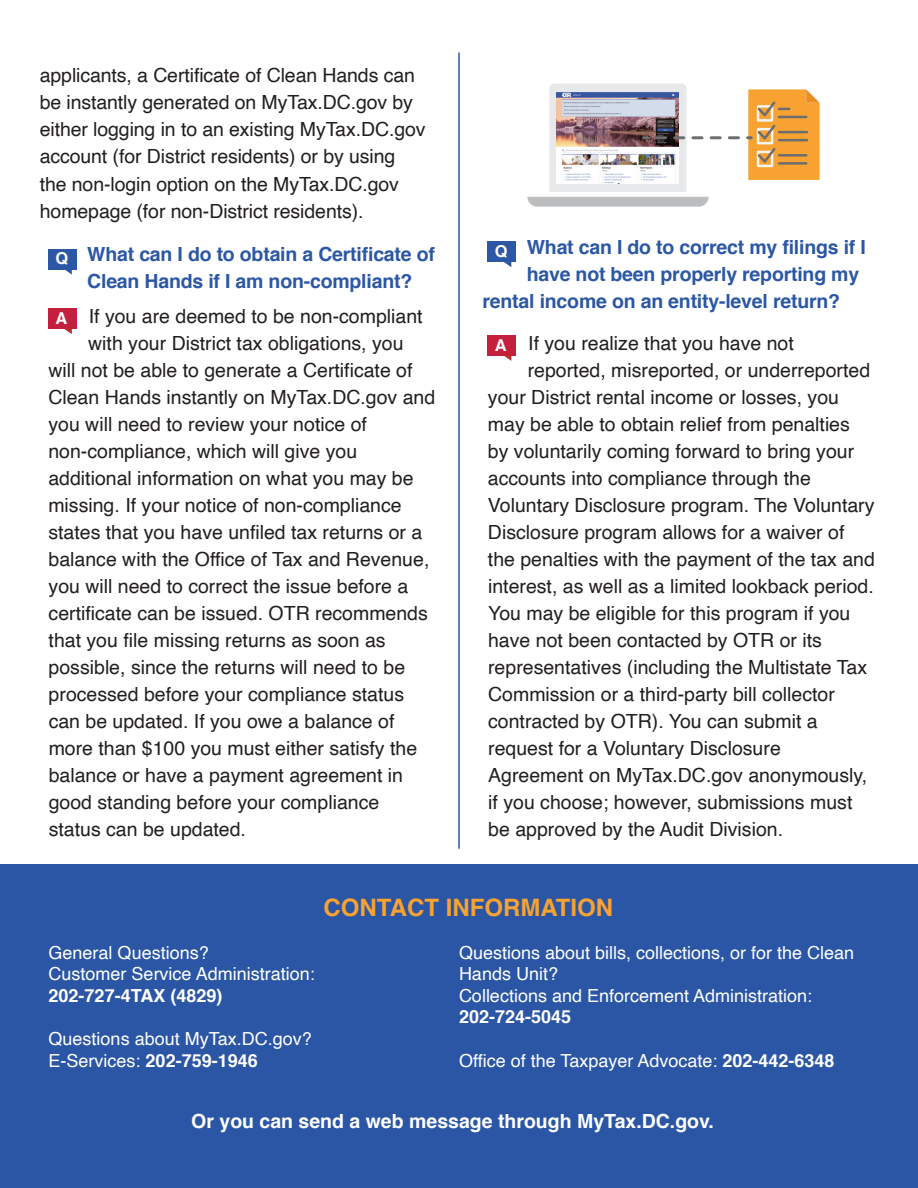
<style>
.page{position:relative;width:918px;height:1188px;background:#fff}
.page>*{position:absolute;margin:0;border:0;box-sizing:border-box;transform-origin:0 0}
.t1{font:700 24px "Helvetica";color:#f7a231}
.t2{font:19.5px/27px "Helvetica";color:#231f20}
.t3{font:700 19.5px/27px "Helvetica";letter-spacing:-.01em;color:#2c57a5}
.t4{font:700 19.5px "Helvetica";color:#fff}
.t5{font:18px/21.6px "Helvetica";color:#fff}
.t6{font:700 18px "Helvetica";color:#fff}
.t7{font:700 16.35px "Helvetica";color:#fff}
.s1{font-weight:700}
</style>
<div class="page">
<div style="left:48px;top:249px;width:28px;height:20px;background:#2c57a5"></div>
<svg style="left:63px;top:269px;width:9px;height:6px"></svg>
<div style="left:48px;top:309px;width:28px;height:20px;background:#c51f3e"></div>
<svg style="left:64px;top:327px;width:8px;height:7px"></svg>
<div style="left:488px;top:242px;width:28px;height:20px;background:#2c57a5"></div>
<svg style="left:504px;top:262px;width:7px;height:5px"></svg>
<div style="left:488px;top:336px;width:28px;height:20px;background:#c51f3e"></div>
<svg style="left:504px;top:354px;width:7px;height:7px"></svg>
<div style="left:0;top:865px;width:918px;height:323px;background:#2b56a5"></div>
<svg style="left:527px;top:84px;width:293px;height:123px"></svg>
<hr style="left:458px;top:53px;width:2px;height:796px;background:#2c57a5">
<p class="t2" style="left:40px;top:63px;width:387px">applicants, a Certificate of Clean Hands can be instantly generated on MyTax.DC.gov by either logging in to an existing MyTax.DC.gov account (for District residents) or by using the non-login option on the MyTax.DC.gov homepage (for non-District residents).</p>
<p class="t3" style="left:87px;top:241px;width:349px">What can I do to obtain a Certificate of<br>Clean Hands if I am non-compliant?</p>
<p class="t2" style="left:89px;top:303px;width:335px">If you are deemed to be non-compliant</p>
<p class="t2" style="left:88px;top:330px;width:317px">with your District tax obligations, you</p>
<p class="t2" style="left:48px;top:357px;width:366px">will not be able to generate a Certificate of</p>
<p class="t2" style="left:48px;top:384px;width:388px">Clean Hands instantly on MyTax.DC.gov and</p>
<p class="t2" style="left:48px;top:411px;width:320px">you will need to review your notice of</p>
<p class="t2" style="left:48px;top:438px;width:310px">non-compliance, which will give you</p>
<p class="t2" style="left:48px;top:465px;width:367px">additional information on what you may be</p>
<p class="t2" style="left:48px;top:492px;width:355px">missing. If your notice of non-compliance</p>
<p class="t2" style="left:48px;top:520px;width:375px">states that you have unfiled tax returns or a</p>
<p class="t2" style="left:49px;top:547px;width:382px">balance with the Office of Tax and Revenue,</p>
<p class="t2" style="left:49px;top:574px;width:361px">you will need to correct the issue before a</p>
<p class="t2" style="left:49px;top:601px;width:381px">certificate can be issued. OTR recommends</p>
<p class="t2" style="left:49px;top:628px;width:339px">that you file missing returns as soon as</p>
<p class="t2" style="left:49px;top:655px;width:358px">possible, since the returns will need to be</p>
<p class="t2" style="left:49px;top:682px;width:357px">processed before your compliance status</p>
<p class="t2" style="left:49px;top:709px;width:347px">can be updated. If you owe a balance of</p>
<p class="t2" style="left:49px;top:736px;width:370px">more than $100 you must either satisfy the</p>
<p class="t2" style="left:49px;top:763px;width:356px">balance or have a payment agreement in</p>
<p class="t2" style="left:49px;top:790px;width:332px">good standing before your compliance</p>
<p class="t2" style="left:49px;top:817px;width:199px">status can be updated.</p>
<p class="t7" style="left:55px;top:245px;width:14px">Q</p>
<p class="t7" style="left:55px;top:305px;width:13px">A</p>
<p class="t3" style="left:527px;top:234px;width:341px">What can I do to correct my filings if I</p>
<p class="t3" style="left:527px;top:261px;width:334px">have not been properly reporting my</p>
<p class="t3" style="left:483px;top:288px;width:359px">rental income on an entity-level return?</p>
<p class="t2" style="left:528px;top:330px;width:267px">If you realize that you have not</p>
<p class="t2" style="left:528px;top:357px;width:344px">reported, misreported, or underreported</p>
<p class="t2" style="left:488px;top:384px;width:353px">your District rental income or losses, you</p>
<p class="t2" style="left:488px;top:411px;width:363px">may be able to obtain relief from penalties</p>
<p class="t2" style="left:488px;top:438px;width:368px">by voluntarily coming forward to bring your</p>
<p class="t2" style="left:488px;top:465px;width:324px">accounts into compliance through the</p>
<p class="t2" style="left:488px;top:492px;width:388px">Voluntary Disclosure program. The Voluntary</p>
<p class="t2" style="left:488px;top:519px;width:358px">Disclosure program allows for a waiver of</p>
<p class="t2" style="left:488px;top:546px;width:388px">the penalties with the payment of the tax and</p>
<p class="t2" style="left:488px;top:573px;width:387px">interest, as well as a limited lookback period.</p>
<p class="t2" style="left:488px;top:600px;width:364px">You may be eligible for this program if you</p>
<p class="t2" style="left:488px;top:627px;width:335px">have not been contacted by OTR or its</p>
<p class="t2" style="left:488px;top:654px;width:381px">representatives (including the Multistate Tax</p>
<p class="t2" style="left:488px;top:681px;width:348px">Commission or a third-party bill collector</p>
<p class="t2" style="left:488px;top:708px;width:331px">contracted by OTR). You can submit a</p>
<p class="t2" style="left:488px;top:735px;width:294px">request for a Voluntary Disclosure</p>
<p class="t2" style="left:488px;top:762px;width:380px">Agreement on MyTax.DC.gov anonymously,</p>
<p class="t2" style="left:488px;top:789px;width:366px">if you choose; however, submissions must</p>
<p class="t2" style="left:488px;top:816px;width:296px">be approved by the Audit Division.</p>
<p class="t7" style="left:495px;top:238px;width:14px">Q</p>
<p class="t7" style="left:495px;top:332px;width:13px">A</p>
<p class="t5" style="left:49px;top:942px;width:268px">General Questions?<br>Customer Service Administration:</p>
<p class="t6" style="left:49px;top:981px;width:175px">202-727-4TAX (4829)</p>
<p class="t5" style="left:49px;top:1028px;width:265px">Questions about MyTax.DC.gov?<br>E-Services: <span class="s1">202-759-1946</span></p>
<p class="t1" style="left:324px;top:888px;width:291px">CONTACT INFORMATION</p>
<p class="t5" style="left:459px;top:942px;width:397px">Questions about bills, collections, or for the Clean<br>Hands Unit?<br>Collections and Enforcement Administration:</p>
<p class="t6" style="left:459px;top:1003px;width:114px">202-724-5045</p>
<p class="t5" style="left:459px;top:1050px;width:377px">Office of the Taxpayer Advocate: <span class="s1">202-442-6348</span></p>
<p class="t4" style="left:191px;top:1105px;width:524px">Or you can send a web message through MyTax.DC.gov.</p>
</div>
